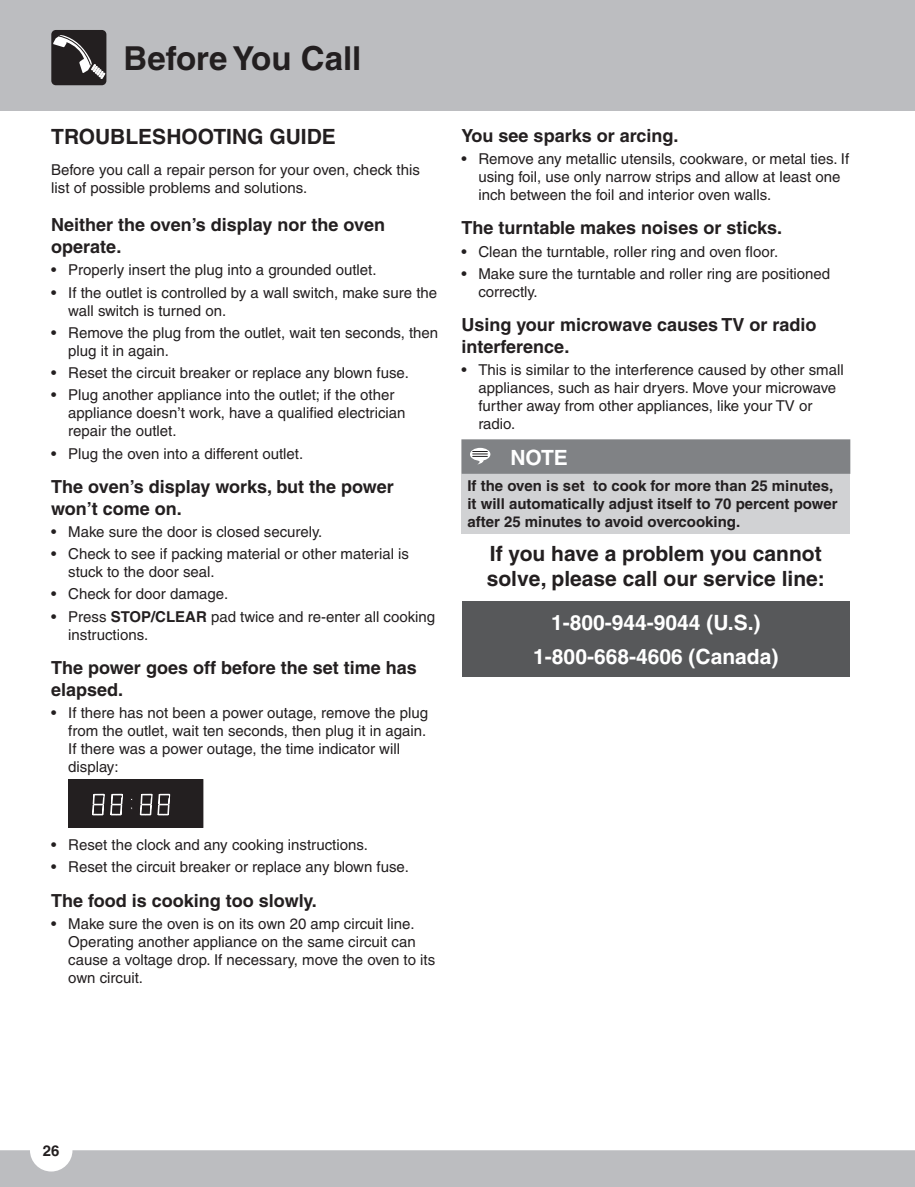
<style>
.page{position:relative;width:915px;height:1187px;background:#fff}
.page>*{position:absolute;margin:0;border:0;box-sizing:border-box;transform-origin:0 0}
.t1{font:700 33px "Helvetica";color:#231f20}
.t2{font:700 21px/25.2px "Helvetica";color:#231f20}
.t3{font:700 21px/33.8px "Helvetica";color:#fff;text-align:center}
.t4{font:700 18px/21.6px "Helvetica";color:#231f20}
.t5{font:15px/18px "Helvetica";color:#231f20}
.t6{font:700 15px/18px "Helvetica";color:#231f20}
.s1{font-weight:700}
</style>
<div class="page">
<div style="left:0;top:0;width:915px;height:111px;background:#bcbdc0"></div>
<div style="left:51px;top:30px;width:55px;height:55px;background:#231f20;border-radius:5px"></div>
<svg style="left:53px;top:35px;width:52px;height:44px"></svg>
<div style="left:68px;top:779px;width:135px;height:48px;background:#231f20"></div>
<div style="left:68px;top:779px;width:135px;height:49px;border:1px solid #231f20"></div>
<svg style="left:92px;top:793px;width:79px;height:23px"></svg>
<div style="left:461px;top:474px;width:389px;height:59px;background:#d1d2d4"></div>
<svg style="left:461px;top:439px;width:389px;height:35px;background:#838587"></svg>
<div style="left:462px;top:601px;width:387px;height:75px;background:#57585a"></div>
<div style="left:0;top:1150px;width:915px;height:37px;background:#bcbdc0"></div>
<h1 class="t1" style="left:124px;top:39px;width:239px">Before You Call</h1>
<h2 class="t2" style="left:51px;top:124px;width:286px">TROUBLESHOOTING GUIDE</h2>
<p class="t5" style="left:51px;top:160px;width:370px">Before you call a repair person for your oven, check this list of possible problems and solutions.</p>
<p class="t4" style="left:51px;top:214px;width:335px">Neither the oven’s display nor the oven operate.</p>
<p class="t5" style="left:51px;top:261px;width:327px">• Properly insert the plug into a grounded outlet.</p>
<p class="t5" style="left:68px;top:283px;width:370px;text-indent:-17px">• If the outlet is controlled by a wall switch, make sure the wall switch is turned on.</p>
<p class="t5" style="left:68px;top:323px;width:371px;text-indent:-17px">• Remove the plug from the outlet, wait ten seconds, then plug it in again.</p>
<p class="t5" style="left:51px;top:364px;width:359px">• Reset the circuit breaker or replace any blown fuse.</p>
<p class="t5" style="left:68px;top:386px;width:339px;text-indent:-17px">• Plug another appliance into the outlet; if the other appliance doesn’t work, have a qualified electrician repair the outlet.</p>
<p class="t5" style="left:51px;top:444px;width:253px">• Plug the oven into a different outlet.</p>
<p class="t4" style="left:51px;top:475px;width:344px">The oven’s display works, but the power won’t come on.</p>
<p class="t5" style="left:51px;top:522px;width:273px">• Make sure the door is closed securely.</p>
<p class="t5" style="left:68px;top:545px;width:342px;text-indent:-17px">• Check to see if packing material or other material is stuck to the door seal.</p>
<p class="t5" style="left:51px;top:585px;width:178px">• Check for door damage.</p>
<p class="t5" style="left:68px;top:607px;width:369px;text-indent:-17px">• Press <span class="s1">STOP/CLEAR</span> pad twice and re-enter all cooking instructions.</p>
<p class="t4" style="left:51px;top:656px;width:367px">The power goes off before the set time has elapsed.</p>
<p class="t5" style="left:68px;top:703px;width:361px;text-indent:-17px">• If there has not been a power outage, remove the plug from the outlet, wait ten seconds, then plug it in again.<br>If there was a power outage, the time indicator will display:</p>
<p class="t4" style="left:461px;top:124px;width:216px">You see sparks or arcing.</p>
<p class="t5" style="left:478px;top:150px;width:372px;text-indent:-17px">• Remove any metallic utensils, cookware, or metal ties. If using foil, use only narrow strips and allow at least one inch between the foil and interior oven walls.</p>
<p class="t4" style="left:461px;top:217px;width:320px">The turntable makes noises or sticks.</p>
<p class="t5" style="left:461px;top:242px;width:318px">• Clean the turntable, roller ring and oven floor.</p>
<p class="t5" style="left:478px;top:264px;width:353px;text-indent:-17px">• Make sure the turntable and roller ring are positioned correctly.</p>
<p class="t4" style="left:461px;top:314px;width:356px">Using your microwave causes TV or radio interference.</p>
<p class="t5" style="left:478px;top:361px;width:367px;text-indent:-17px">• This is similar to the interference caused by other small appliances, such as hair dryers. Move your microwave further away from other appliances, like your TV or radio.</p>
<h2 class="t3" style="left:510px;top:440px;width:59px">NOTE</h2>
<p class="t6" style="left:467px;top:477px;width:372px">If the oven is set to cook for more than 25 minutes, it will automatically adjust itself to 70 percent power after 25 minutes to avoid overcooking.</p>
<h2 class="t2" style="left:487px;top:541px;width:340px">If you have a problem you cannot solve, please call our service line:</h2>
<h2 class="t3" style="left:533px;top:605px;width:247px">1-800-944-9044 (U.S.)<br>1-800-668-4606 (Canada)</h2>
<p class="t5" style="left:51px;top:836px;width:318px">• Reset the clock and any cooking instructions.</p>
<p class="t5" style="left:51px;top:858px;width:359px">• Reset the circuit breaker or replace any blown fuse.</p>
<p class="t4" style="left:51px;top:889px;width:265px">The food is cooking too slowly.</p>
<p class="t5" style="left:68px;top:914px;width:368px;text-indent:-17px">• Make sure the oven is on its own 20 amp circuit line.<br>Operating another appliance on the same circuit can cause a voltage drop. If necessary, move the oven to its own circuit.</p>
<p class="t6" style="left:43px;top:1141px;width:18px">26</p>
</div>
